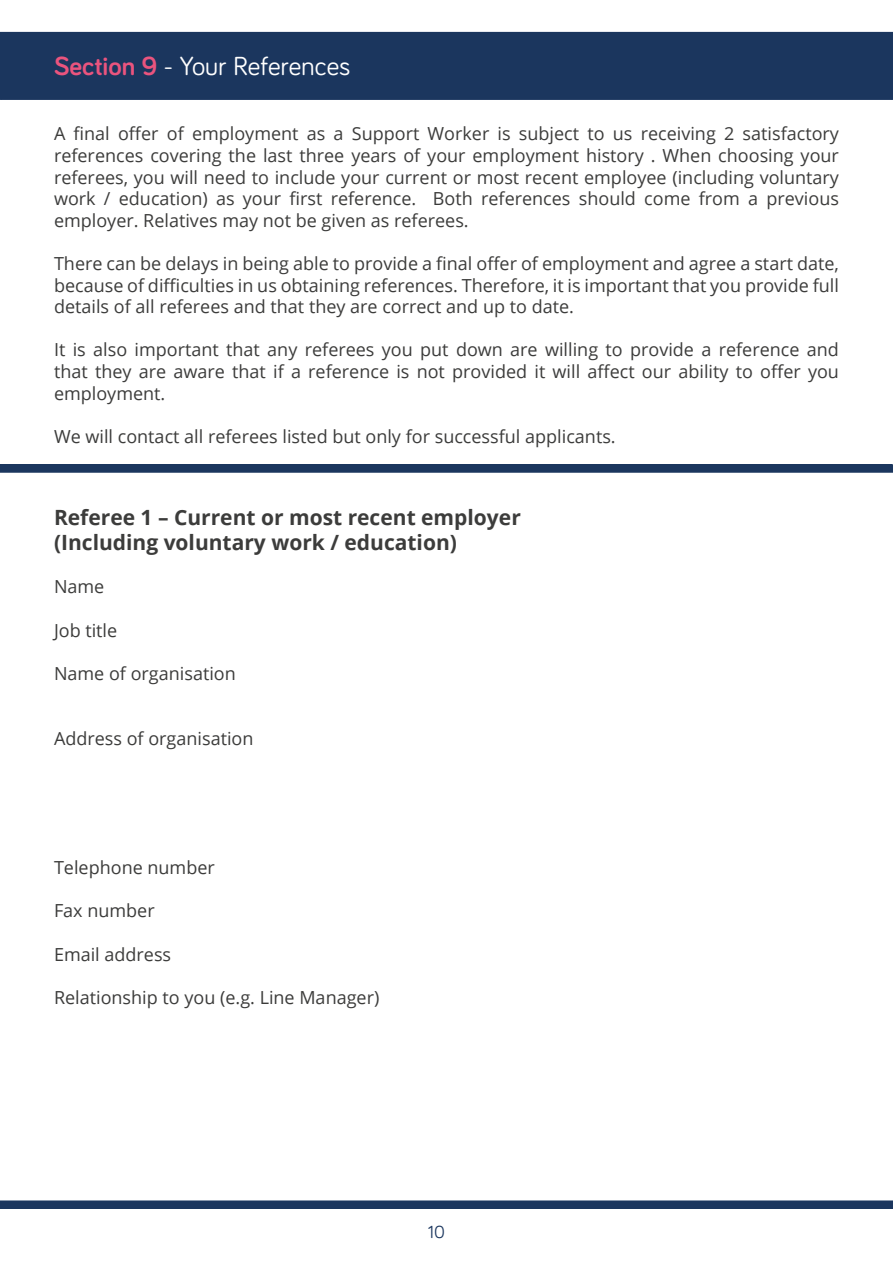
<style>
.page{position:relative;width:893px;height:1263px;background:#fff}
.page>*{position:absolute;margin:0;border:0;box-sizing:border-box;transform-origin:0 0}
.t1{font:27px "Bariol";color:#fff}
.t2{font:700 21px/25.2px "Open Sans";color:#3c3c3b}
.t3{font:18px/21.6px "Open Sans";color:#3c3c3b;text-align:justify}
.t4{font:18px "Bariol";color:#1b365e}
.s1{font-weight:700;color:#ea547e}
</style>
<div class="page">
<div style="left:1px;top:33px;width:891px;height:66px;background:#1b365e"></div>
<div style="left:0;top:32px;width:893px;height:68px;border:2px solid #1b365e"></div>
<div style="left:1px;top:465px;width:891px;height:7px;background:#1b365e"></div>
<div style="left:0;top:464px;width:893px;height:9px;border:2px solid #1b365e"></div>
<div style="left:1px;top:1201px;width:891px;height:7px;background:#1b365e"></div>
<div style="left:0;top:1200px;width:893px;height:9px;border:2px solid #1b365e"></div>
<h1 class="t1" style="left:54px;top:48px;width:298px"><span class="s1">Section 9</span> - Your References</h1>
<p class="t3" style="left:54px;top:123px;width:786px">A final offer of employment as a Support Worker is subject to us receiving 2 satisfactory references covering the last three years of your employment history . When choosing your referees, you will need to include your current or most recent employee (including voluntary work / education) as your first reference. Both references should come from a previous employer. Relatives may not be given as referees.</p>
<p class="t3" style="left:54px;top:252px;width:786px">There can be delays in being able to provide a final offer of employment and agree a start date, because of difficulties in us obtaining references. Therefore, it is important that you provide full details of all referees and that they are correct and up to date.</p>
<p class="t3" style="left:54px;top:339px;width:786px">It is also important that any referees you put down are willing to provide a reference and that they are aware that if a reference is not provided it will affect our ability to offer you employment.</p>
<p class="t3" style="left:54px;top:425px;width:563px">We will contact all referees listed but only for successful applicants.</p>
<p class="t2" style="left:54px;top:504px;width:468px">Referee 1 – Current or most recent employer (Including voluntary work / education)</p>
<p class="t3" style="left:54px;top:575px;width:52px">Name</p>
<p class="t3" style="left:54px;top:619px;width:65px">Job title</p>
<p class="t3" style="left:54px;top:662px;width:183px">Name of organisation</p>
<p class="t3" style="left:54px;top:727px;width:201px">Address of organisation</p>
<p class="t3" style="left:54px;top:856px;width:162px">Telephone number</p>
<p class="t3" style="left:54px;top:899px;width:102px">Fax number</p>
<p class="t3" style="left:54px;top:943px;width:119px">Email address</p>
<p class="t3" style="left:54px;top:986px;width:327px">Relationship to you (e.g. Line Manager)</p>
<p class="t4" style="left:428px;top:1220px;width:19px">10</p>
</div>
